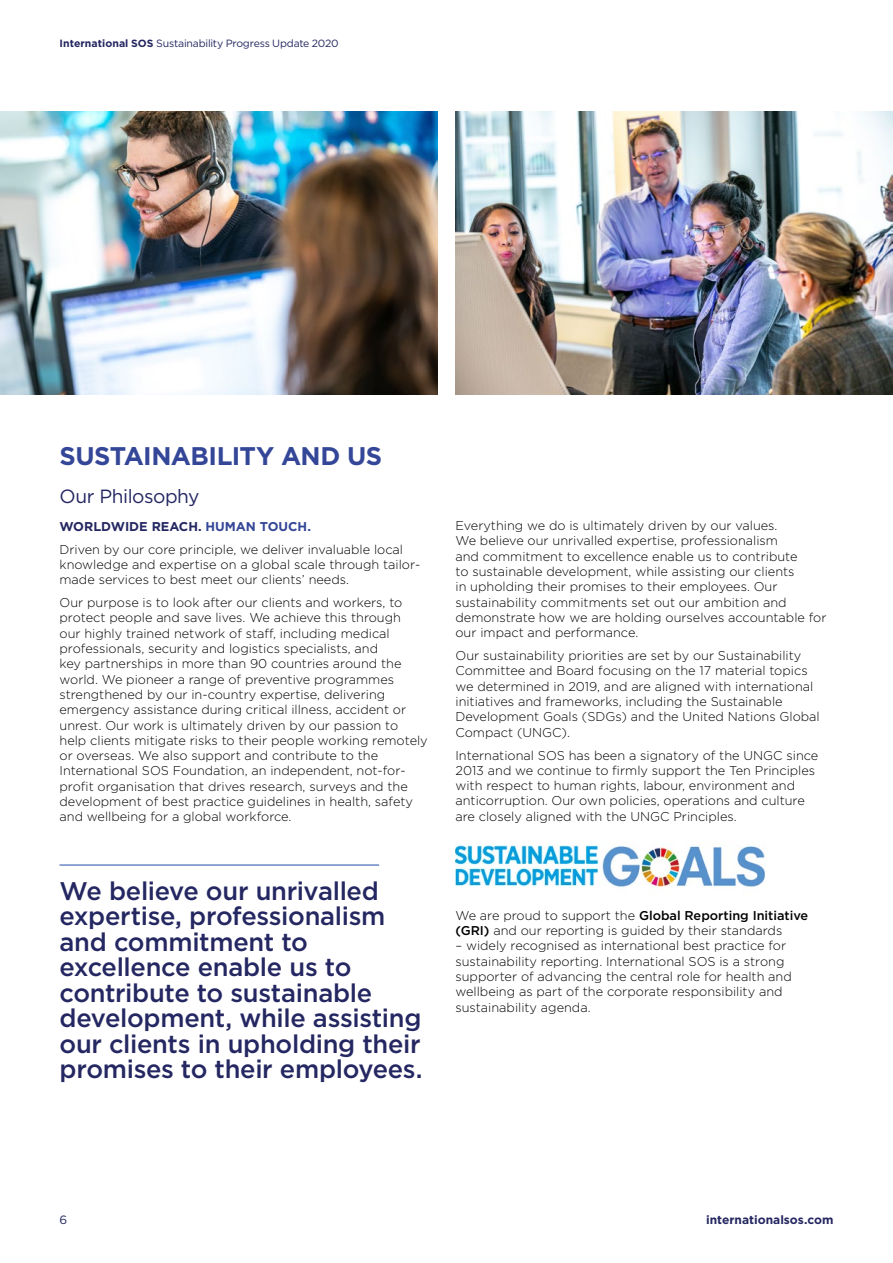
<style>
.page{position:relative;width:893px;height:1263px;background:#fff}
.page>*{position:absolute;margin:0;border:0;box-sizing:border-box;transform-origin:0 0}
.t1{font:500 25.5px/25.5px "Gotham HTF";letter-spacing:-.015em;color:#242761}
.t2{font:700 25.5px "Gotham HTF";letter-spacing:-.02em;color:#344697}
.t3{font:19.2px "Gotham HTF";letter-spacing:-.025em;color:#242761}
.t4{font:300 12.75px/15.3px "Gotham HTF";color:#000}
.t5{font:700 12px "Gotham HTF";color:#242761}
.t6{font:12px "Gotham HTF";color:#242761}
.t7{font:10.5px "Gotham HTF";letter-spacing:-.02em;color:#242761}
.s1{font-weight:700}
.s2{font-weight:700;color:#242761}
.s3{font-weight:700;color:#344697}
.s4{font-weight:500}
</style>
<div class="page">
<img style="left:455px;top:844px;width:310px;height:44px">
<img style="left:0;top:112px;width:437px;height:283px">
<img style="left:455px;top:112px;width:438px;height:283px">
<hr style="left:60px;top:864px;width:319px;height:2px;background:#6a87c4">
<p class="t7" style="left:60px;top:37px;width:281px"><span class="s1">International SOS</span> Sustainability Progress Update 2020</p>
<h1 class="t2" style="left:60px;top:441px;width:324px">SUSTAINABILITY AND US</h1>
<h2 class="t3" style="left:60px;top:486px;width:141px">Our Philosophy</h2>
<p class="t4" style="left:60px;top:514px;width:345px;line-height:23px"><span class="s2">WORLDWIDE REACH.</span> <span class="s3">HUMAN TOUCH.<br></span>Driven by our core principle, we deliver invaluable local</p>
<p class="t4" style="left:60px;top:557px;width:362px">knowledge and expertise on a global scale through tailor&shy;made services to best meet our clients’ needs.</p>
<p class="t4" style="left:60px;top:595px;width:370px">Our purpose is to look after our clients and workers, to protect people and save lives. We achieve this through<br>our highly trained network of staff, including medical professionals, security and logistics specialists, and<br>key partnerships in more than 90 countries around the world. We pioneer a range of preventive programmes strengthened by our in-country expertise, delivering emergency assistance during critical illness, accident or unrest. Our work is ultimately driven by our passion to help clients mitigate risks to their people working remotely or overseas. We also support and contribute to the International SOS Foundation, an independent, not-for&shy;profit organisation that drives research, surveys and the development of best practice guidelines in health, safety and wellbeing for a global workforce.</p>
<h1 class="t1" style="left:60px;top:877px;width:365px">We believe our unrivalled expertise, professionalism and commitment to excellence enable us to contribute to sustainable development, while assisting our clients in upholding their promises to their employees.</h1>
<p class="t4" style="left:455px;top:518px;width:373px">Everything we do is ultimately driven by our values.<br>We believe our unrivalled expertise, professionalism<br>and commitment to excellence enable us to contribute<br>to sustainable development, while assisting our clients<br>in upholding their promises to their employees. Our sustainability commitments set out our ambition and demonstrate how we are holding ourselves accountable for our impact and performance.</p>
<p class="t4" style="left:455px;top:648px;width:366px">Our sustainability priorities are set by our Sustainability Committee and Board focusing on the 17 material topics we determined in 2019, and are aligned with international initiatives and frameworks, including the Sustainable Development Goals (SDGs) and the United Nations Global Compact (UNGC).</p>
<p class="t4" style="left:455px;top:747px;width:364px">International SOS has been a signatory of the UNGC since 2013 and we continue to firmly support the Ten Principles with respect to human rights, labour, environment and anticorruption. Our own policies, operations and culture are closely aligned with the UNGC Principles.</p>
<p class="t4" style="left:455px;top:907px;width:354px">We are proud to support the <span class="s4">Global Reporting Initiative (GRI)</span> and our reporting is guided by their standards</p>
<p class="t4" style="left:455px;top:938px;width:338px">– widely recognised as international best practice for sustainability reporting. International SOS is a strong supporter of advancing the central role for health and wellbeing as part of the corporate responsibility and sustainability agenda.</p>
<p class="t6" style="left:60px;top:1213px;width:9px">6</p>
<p class="t5" style="left:706px;top:1213px;width:129px">internationalsos.com</p>
</div>
